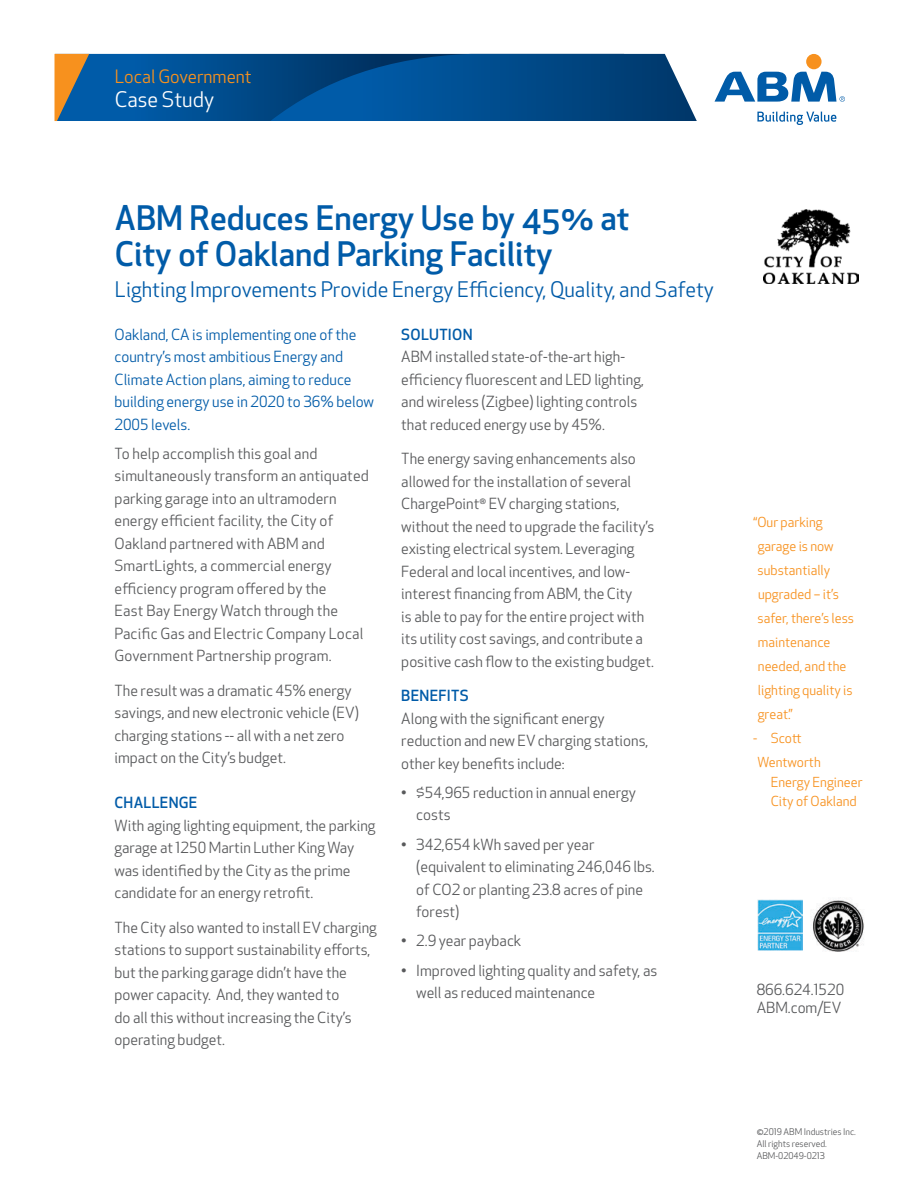
<style>
.page{position:relative;width:918px;height:1188px;background:#fff}
.page>*{position:absolute;margin:0;border:0;box-sizing:border-box;transform-origin:0 0}
.t1{font:500 33px/36px "Apex New";color:#005ba8}
.t2{font:21px "Apex New";color:#005ba8}
.t3{font:21px "Apex New";color:#fff}
.t4{font:18px "Apex New";color:#f7911e}
.t5{font:15px/22.5px "Apex New";color:#58595b}
.t6{font:15px/22.5px "Apex New";color:#005ba8}
.t7{font:500 15px "Apex New";letter-spacing:.02em;color:#005ba8}
.t8{font:13.5px/24px "Apex New";color:#f7911e}
.t9{font:9px/12px "Apex New";color:#58595b}
</style>
<div class="page">
<img style="left:758px;top:899px;width:44px;height:52px">
<img style="left:813px;top:900px;width:51px;height:52px">
<div style="left:806px;top:54px;width:16px;height:15px;background:#f7911e;border-radius:50%"></div>
<svg style="left:757px;top:112px;width:79px;height:13px"></svg>
<svg style="left:715px;top:72px;width:130px;height:30px"></svg>
<svg style="left:55px;top:54px;width:642px;height:67px;background:#0d528d"></svg>
<img style="left:764px;top:210px;width:94px;height:74px">
<p class="t4" style="left:115px;top:65px;width:138px">Local Government</p>
<h2 class="t3" style="left:115px;top:86px;width:101px">Case Study</h2>
<h1 class="t1" style="left:115px;top:199px;width:516px">ABM Reduces Energy Use by 45% at<br>City of Oakland Parking Facility</h1>
<h2 class="t2" style="left:115px;top:277px;width:601px">Lighting Improvements Provide Energy Efficiency, Quality, and Safety</h2>
<p class="t6" style="left:115px;top:323px;width:261px">Oakland, CA is implementing one of the country’s most ambitious Energy and Climate Action plans, aiming to reduce building energy use in 2020 to 36% below 2005 levels.</p>
<p class="t5" style="left:115px;top:442px;width:256px">To help accomplish this goal and simultaneously transform an antiquated parking garage into an ultramodern energy efficient facility, the City of Oakland partnered with ABM and SmartLights, a commercial energy efficiency program offered by the<br>East Bay Energy Watch through the Pacific Gas and Electric Company Local Government Partnership program.</p>
<p class="t5" style="left:115px;top:679px;width:246px">The result was a dramatic 45% energy savings, and new electronic vehicle (EV) charging stations -- all with a net zero impact on the City’s budget.</p>
<p class="t7" style="left:115px;top:793px;width:84px">CHALLENGE</p>
<p class="t5" style="left:115px;top:814px;width:263px">With aging lighting equipment, the parking garage at 1250 Martin Luther King Way was identified by the City as the prime candidate for an energy retrofit.</p>
<p class="t5" style="left:115px;top:916px;width:264px">The City also wanted to install EV charging stations to support sustainability efforts, but the parking garage didn’t have the power capacity. And, they wanted to<br>do all this without increasing the City’s operating budget.</p>
<p class="t7" style="left:401px;top:324px;width:73px">SOLUTION</p>
<p class="t5" style="left:401px;top:345px;width:244px">ABM installed state-of-the-art high&shy;efficiency fluorescent and LED lighting, and wireless (Zigbee) lighting controls that reduced energy use by 45%.</p>
<p class="t5" style="left:401px;top:447px;width:254px">The energy saving enhancements also allowed for the installation of several ChargePoint<sup>®</sup> EV charging stations, without the need to upgrade the facility’s existing electrical system. Leveraging Federal and local incentives, and low&shy;interest financing from ABM, the City<br>is able to pay for the entire project with its utility cost savings, and contribute a positive cash flow to the existing budget.</p>
<p class="t7" style="left:401px;top:686px;width:69px">BENEFITS</p>
<p class="t5" style="left:401px;top:707px;width:249px">Along with the significant energy reduction and new EV charging stations, other key benefits include:</p>
<p class="t5" style="left:416px;top:781px;width:221px;text-indent:-15px">• $54,965 reduction in annual energy costs</p>
<p class="t5" style="left:416px;top:833px;width:240px;text-indent:-15px">• 342,654 kWh saved per year (equivalent to eliminating 246,046 lbs. of CO2 or planting 23.8 acres of pine forest)</p>
<p class="t5" style="left:401px;top:930px;width:122px">• 2.9 year payback</p>
<p class="t5" style="left:416px;top:959px;width:243px;text-indent:-15px">• Improved lighting quality and safety, as well as reduced maintenance</p>
<p class="t8" style="left:754px;top:510px;width:102px">“Our parking garage is now substantially upgraded – it’s safer, there’s less maintenance needed, and the lighting quality is great.”</p>
<p class="t8" style="left:758px;top:726px;width:65px;text-indent:-4px">- Scott<br>Wentworth</p>
<p class="t8" style="left:771px;top:772px;width:93px;line-height:19.5px">Energy Engineer<br>City of Oakland</p>
<p class="t5" style="left:757px;top:981px;width:89px;line-height:18px">866.624.1520<br>ABM.com/EV</p>
<p class="t9" style="left:757px;top:1126px;width:101px">©2019 ABM Industries Inc.<br>All rights reserved.<br>ABM-02049-0213</p>
</div>
